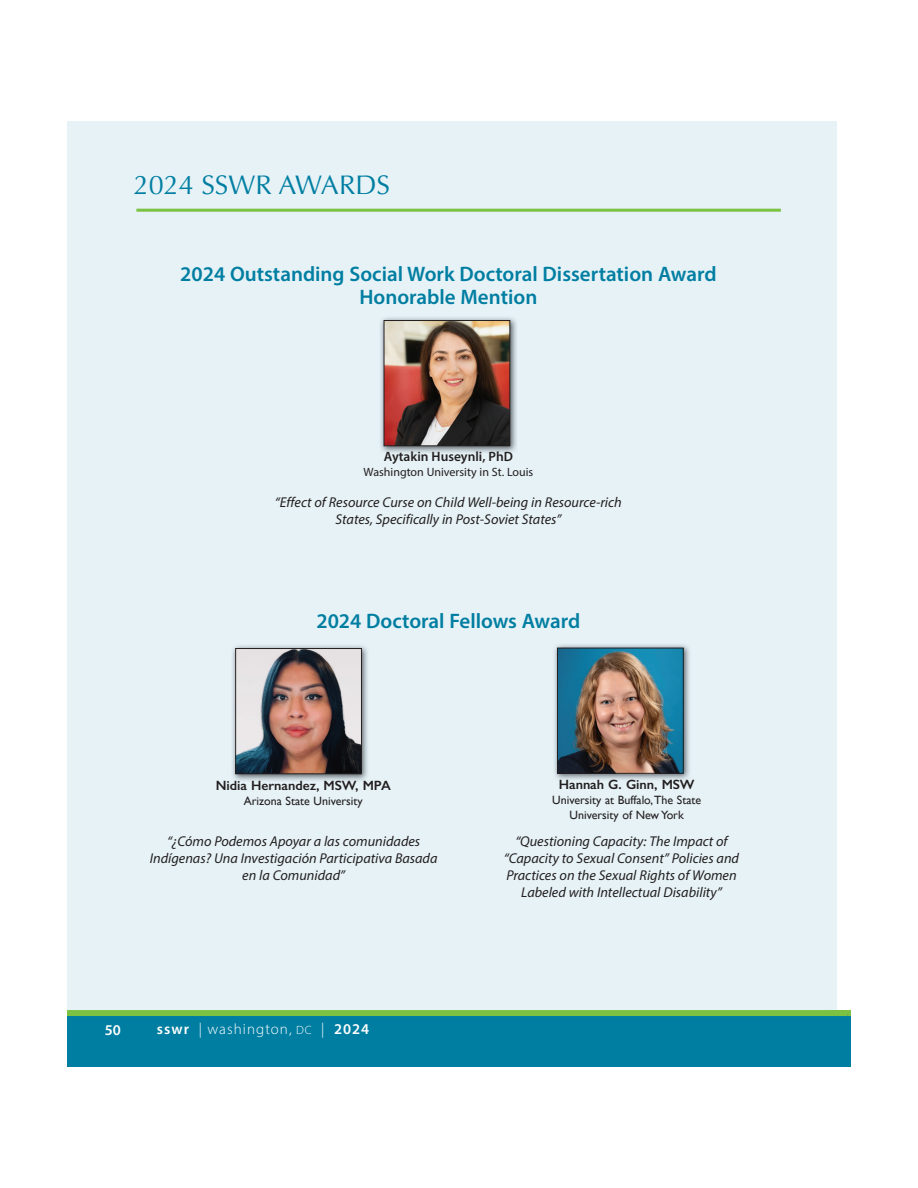
<style>
.page{position:relative;width:918px;height:1188px;background:#fff}
.page>*{position:absolute;margin:0;border:0;box-sizing:border-box;transform-origin:0 0}
.t1{font:27px "Optima";color:#007ea2}
.t2{font:600 21px/22.5px "Myriad Pro";color:#007ea2;text-align:center}
.t3{font:300 15px "Myriad Pro";letter-spacing:.07em;color:#fff}
.t4{font:600 15px "Myriad Pro";color:#fff}
.t5{font:italic 14.25px/17.1px "Myriad Pro";color:#231f20;text-align:center}
.t6{font:600 13.5px "Gill Sans";color:#231f20}
.t7{font:600 13.5px "Myriad Pro";color:#231f20}
.t8{font:12px/15px "Gill Sans";color:#231f20;text-align:center}
.t9{font:12px "Myriad Pro";color:#231f20}
.s1{font-weight:600}
.s2{font-size:12px}
</style>
<div class="page">
<div style="left:826px;top:1014px;width:25px;height:53px;background:#007ea2"></div>
<div style="left:831px;top:1010px;width:20px;height:6px;background:#7bc142"></div>
<div style="left:68px;top:122px;width:769px;height:888px;background:#e6f2f6"></div>
<div style="left:68px;top:1014px;width:780px;height:53px;background:#007ea2"></div>
<div style="left:68px;top:1010px;width:780px;height:6px;background:#7bc142"></div>
<hr style="left:136px;top:209px;width:645px;height:3px;background:#7bc142">
<img style="left:380px;top:317px;width:137px;height:136px">
<img style="left:386px;top:322px;width:122px;height:122px">
<div style="left:384px;top:320px;width:126px;height:126px;border:1px solid #231f20"></div>
<img style="left:554px;top:644px;width:136px;height:136px">
<img style="left:559px;top:650px;width:122px;height:121px">
<div style="left:557px;top:648px;width:126px;height:125px;border:1px solid #231f20"></div>
<img style="left:232px;top:645px;width:136px;height:136px">
<img style="left:238px;top:650px;width:122px;height:122px">
<div style="left:236px;top:648px;width:126px;height:126px;border:1px solid #231f20"></div>
<h1 class="t1" style="left:134px;top:169px;width:258px">2024 SSWR AWARDS</h1>
<h2 class="t2" style="left:180px;top:264px;width:538px">2024 Outstanding Social Work Doctoral Dissertation Award<br>Honorable Mention</h2>
<p class="t7" style="left:384px;top:451px;width:131px">Aytakin Huseynli, PhD</p>
<p class="t9" style="left:364px;top:467px;width:171px">Washington University in St. Louis</p>
<p class="t5" style="left:275px;top:494px;width:348px">“Effect of Resource Curse on Child Well-being in Resource-rich<br>States, Specifically in Post-Soviet States”</p>
<h2 class="t2" style="left:316px;top:611px;width:265px">2024 Doctoral Fellows Award</h2>
<p class="t6" style="left:216px;top:777px;width:177px">Nidia Hernandez, MSW, MPA</p>
<p class="t8" style="left:244px;top:793px;width:120px">Arizona State University</p>
<p class="t5" style="left:150px;top:834px;width:289px">“¿Cómo Podemos Apoyar a las comunidades<br>Indígenas? Una Investigación Participativa Basada en la Comunidad”</p>
<p class="t4" style="left:105px;top:1024px;width:18px">50</p>
<p class="t3" style="left:157px;top:1020px;width:214px"><span class="s1">sswr</span> | washington, <span class="s2">DC</span> | <span class="s1">2024</span></p>
<p class="t6" style="left:559px;top:777px;width:137px">Hannah G. Ginn, MSW</p>
<p class="t8" style="left:552px;top:793px;width:151px">University at Buffalo, The State<br>University of New York</p>
<p class="t5" style="left:504px;top:833px;width:237px">“Questioning Capacity: The Impact of “Capacity to Sexual Consent” Policies and Practices on the Sexual Rights of Women Labeled with Intellectual Disability”</p>
</div>
